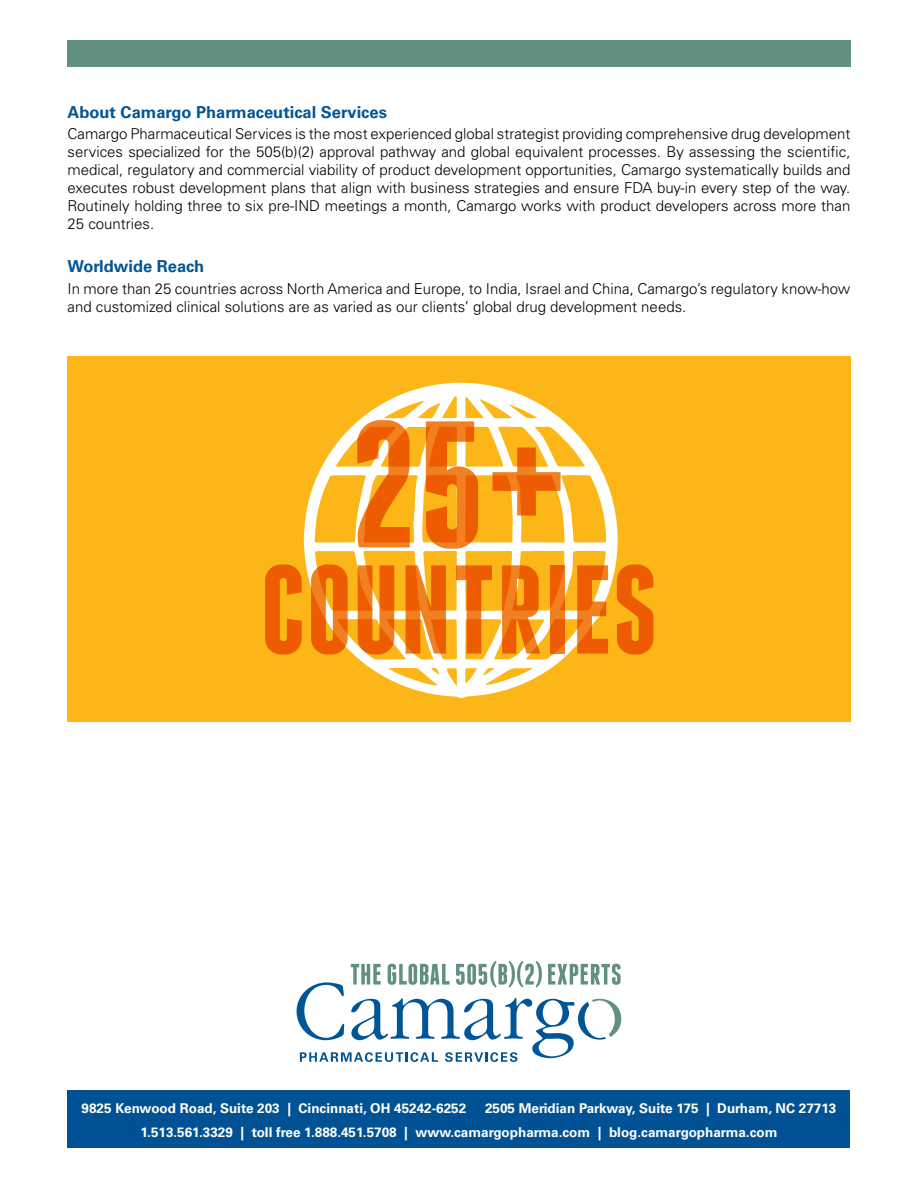
<style>
.page{position:relative;width:918px;height:1188px;background:#fff}
.page>*{position:absolute;margin:0;border:0;box-sizing:border-box;transform-origin:0 0}
.t1{font:700 180px "Franchise";color:#f18120}
.t2{font:700 126px "Franchise";color:#f18120}
.t3{font:700 16.5px "Univers LT Std";color:#005597}
.t4{font:300 15px/18px "Univers LT Std";color:#000;text-align:justify}
.t5{font:700 13.5px/23.7px "Univers LT Std";color:#fff}
</style>
<div class="page">
<div style="left:68px;top:356px;width:783px;height:366px;background:#fcb617"></div>
<div style="left:68px;top:1090px;width:782px;height:57px;background:#005294"></div>
<div style="left:68px;top:40px;width:783px;height:27px;background:#619080"></div>
<svg style="left:297px;top:961px;width:324px;height:101px"></svg>
<svg style="left:304px;top:382px;width:314px;height:316px"></svg>
<p class="t3" style="left:68px;top:106px;width:321px">About Camargo Pharmaceutical Services</p>
<p class="t4" style="left:68px;top:126px;width:785px">Camargo Pharmaceutical Services is the most experienced global strategist providing comprehensive drug development services specialized for the 505(b)(2) approval pathway and global equivalent processes. By assessing the scientiic, medical, regulatory and commercial viability of product development opportunities, Camargo systematically builds and executes robust development plans that align with business strategies and ensure FDA buy-in every step of the way.<br>Routinely holding three to six pre-IND meetings a month, Camargo works with product developers across more than 25 countries.</p>
<p class="t3" style="left:68px;top:260px;width:138px">Worldwide Reach</p>
<p class="t4" style="left:68px;top:281px;width:784px">In more than 25 countries across North America and Europe, to India, Israel and China, Camargo’s regulatory know-how and customized clinical solutions are as varied as our clients’ global drug development needs.</p>
<h1 class="t1" style="left:351px;top:380px;width:217px">25+</h1>
<h2 class="t2" style="left:260px;top:536px;width:399px">COUNTRIES</h2>
<p class="t5" style="left:82px;top:1098px;width:386px">9825 Kenwood Road, Suite 203 | Cincinnati, OH 45242-6252</p>
<p class="t5" style="left:140px;top:1098px;width:698px;text-indent:345px">2505 Meridian Parkway, Suite 175 | Durham, NC 27713<br>1.513.561.3329 | toll free 1.888.451.5708 | www.camargopharma.com | blog.camargopharma.com</p>
</div>
